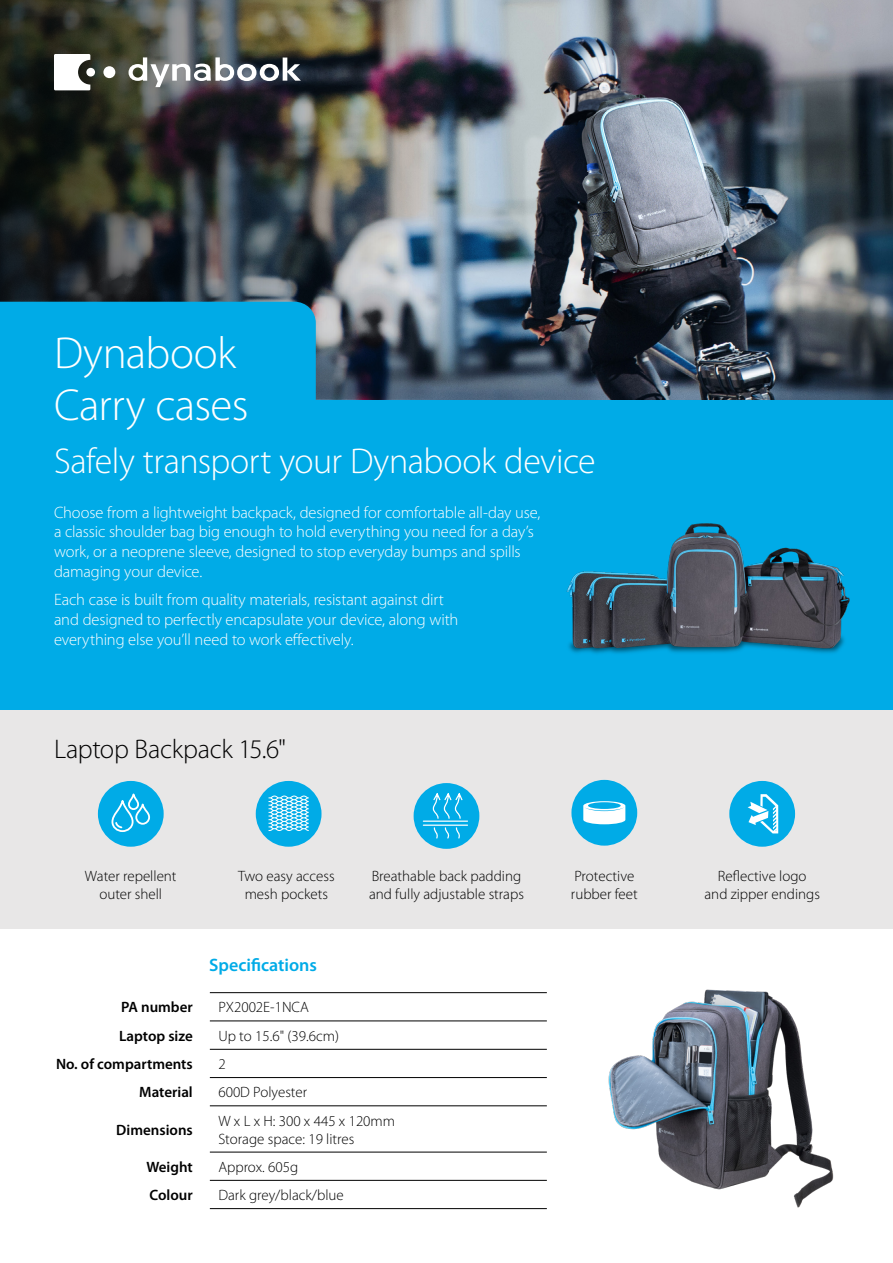
<style>
.page{position:relative;width:893px;height:1263px;background:#fff}
.page>*{position:absolute;margin:0;border:0;box-sizing:border-box;transform-origin:0 0}
.t1{font:300 45px/52.5px "Myriad Pro";letter-spacing:-.01em;color:#fff}
.t2{font:300 36px "Myriad Pro";letter-spacing:-.015em;color:#fff}
.t3{font:300 27px "Myriad Pro";letter-spacing:-.01em;color:#000}
.t4{font:600 18px "Myriad Pro";color:#00abe7}
.t5{font:300 16.5px/19.8px "Myriad Pro";letter-spacing:-.01em;color:#fff}
.t6{font:300 15px/18px "Myriad Pro";color:#000}
.t7{font:600 15px "Myriad Pro";color:#000}
</style>
<div class="page">
<div style="left:0;top:355px;width:893px;height:355px;background:#00abe7"></div>
<div style="left:0;top:710px;width:893px;height:218px;background:#e8e7e7"></div>
<img style="left:316px;top:0;width:577px;height:400px">
<img style="left:0;top:0;width:544px;height:399px">
<svg style="left:54px;top:54px;width:36px;height:36px"></svg>
<div style="left:86px;top:68px;width:9px;height:9px;background:#fff;border-radius:50%"></div>
<div style="left:103px;top:66px;width:12px;height:12px;background:#fff;border-radius:50%"></div>
<svg style="left:129px;top:57px;width:172px;height:30px"></svg>
<div style="left:0;top:302px;width:316px;height:98px;background:#00abe7"></div>
<hr style="left:210px;top:992px;width:337px;height:1px;background:#000">
<hr style="left:210px;top:1020px;width:337px;height:1px;background:#000">
<hr style="left:210px;top:1049px;width:337px;height:1px;background:#000">
<hr style="left:210px;top:1077px;width:337px;height:1px;background:#000">
<hr style="left:210px;top:1105px;width:337px;height:1px;background:#000">
<hr style="left:210px;top:1152px;width:337px;height:1px;background:#000">
<hr style="left:210px;top:1180px;width:337px;height:1px;background:#000">
<hr style="left:210px;top:1208px;width:337px;height:1px;background:#000">
<img style="left:608px;top:989px;width:226px;height:219px">
<img style="left:566px;top:523px;width:284px;height:131px">
<div style="left:729px;top:781px;width:66px;height:66px;background:#00abe7;border-radius:50%"></div>
<div style="left:256px;top:781px;width:65px;height:66px;background:#00abe7;border-radius:50%"></div>
<div style="left:571px;top:780px;width:66px;height:66px;background:#00abe7;border-radius:50%"></div>
<div style="left:414px;top:783px;width:65px;height:66px;background:#00abe7;border-radius:50%"></div>
<div style="left:98px;top:781px;width:66px;height:66px;background:#00abe7;border-radius:50%"></div>
<svg style="left:111px;top:787px;width:40px;height:45px"></svg>
<svg style="left:583px;top:801px;width:42px;height:23px"></svg>
<svg style="left:269px;top:795px;width:40px;height:36px"></svg>
<svg style="left:748px;top:794px;width:30px;height:39px"></svg>
<svg style="left:422px;top:789px;width:47px;height:51px"></svg>
<h1 class="t1" style="left:54px;top:326px;width:196px">Dynabook<br>Carry cases</h1>
<h2 class="t2" style="left:54px;top:439px;width:543px">Safely transport your Dynabook device</h2>
<p class="t5" style="left:54px;top:502px;width:488px">Choose from a lightweight backpack, designed for comfortable all-day use, a classic shoulder bag big enough to hold everything you need for a day’s work, or a neoprene sleeve, designed to stop everyday bumps and spills damaging your device.</p>
<p class="t5" style="left:54px;top:590px;width:406px">Each case is built from quality materials, resistant against dirt and designed to perfectly encapsulate your device, along with everything else you’ll need to work effectively.</p>
<h3 class="t3" style="left:54px;top:732px;width:234px">Laptop Backpack 15.6"</h3>
<p class="t6" style="left:85px;top:867px;width:93px;text-align:center">Water repellent outer shell</p>
<p class="t6" style="left:369px;top:867px;width:156px">Breathable back padding and fully adjustable straps</p>
<p class="t6" style="left:704px;top:867px;width:117px;text-align:center">Reflective logo<br>and zipper endings</p>
<p class="t6" style="left:238px;top:867px;width:98px;text-align:center">Two easy access mesh pockets</p>
<p class="t6" style="left:571px;top:867px;width:68px">Protective rubber feet</p>
<p class="t4" style="left:209px;top:953px;width:109px">Specifications</p>
<p class="t7" style="left:121px;top:998px;width:73px">PA number</p>
<p class="t6" style="left:218px;top:998px;width:92px">PX2002E-1NCA</p>
<p class="t7" style="left:119px;top:1026px;width:75px">Laptop size</p>
<p class="t6" style="left:218px;top:1026px;width:122px">Up to 15.6" (39.6cm)</p>
<p class="t7" style="left:56px;top:1054px;width:138px">No. of compartments</p>
<p class="t6" style="left:218px;top:1055px;width:9px">2</p>
<p class="t7" style="left:139px;top:1083px;width:55px">Material</p>
<p class="t6" style="left:218px;top:1083px;width:90px">600D Polyester</p>
<p class="t7" style="left:116px;top:1120px;width:78px">Dimensions</p>
<p class="t6" style="left:218px;top:1111px;width:178px">W x L x H: 300 x 445 x 120mm<br>Storage space: 19 litres</p>
<p class="t7" style="left:146px;top:1157px;width:48px">Weight</p>
<p class="t6" style="left:218px;top:1158px;width:81px">Approx. 605g</p>
<p class="t7" style="left:150px;top:1185px;width:45px">Colour</p>
<p class="t6" style="left:218px;top:1186px;width:127px">Dark grey/black/blue</p>
</div>
